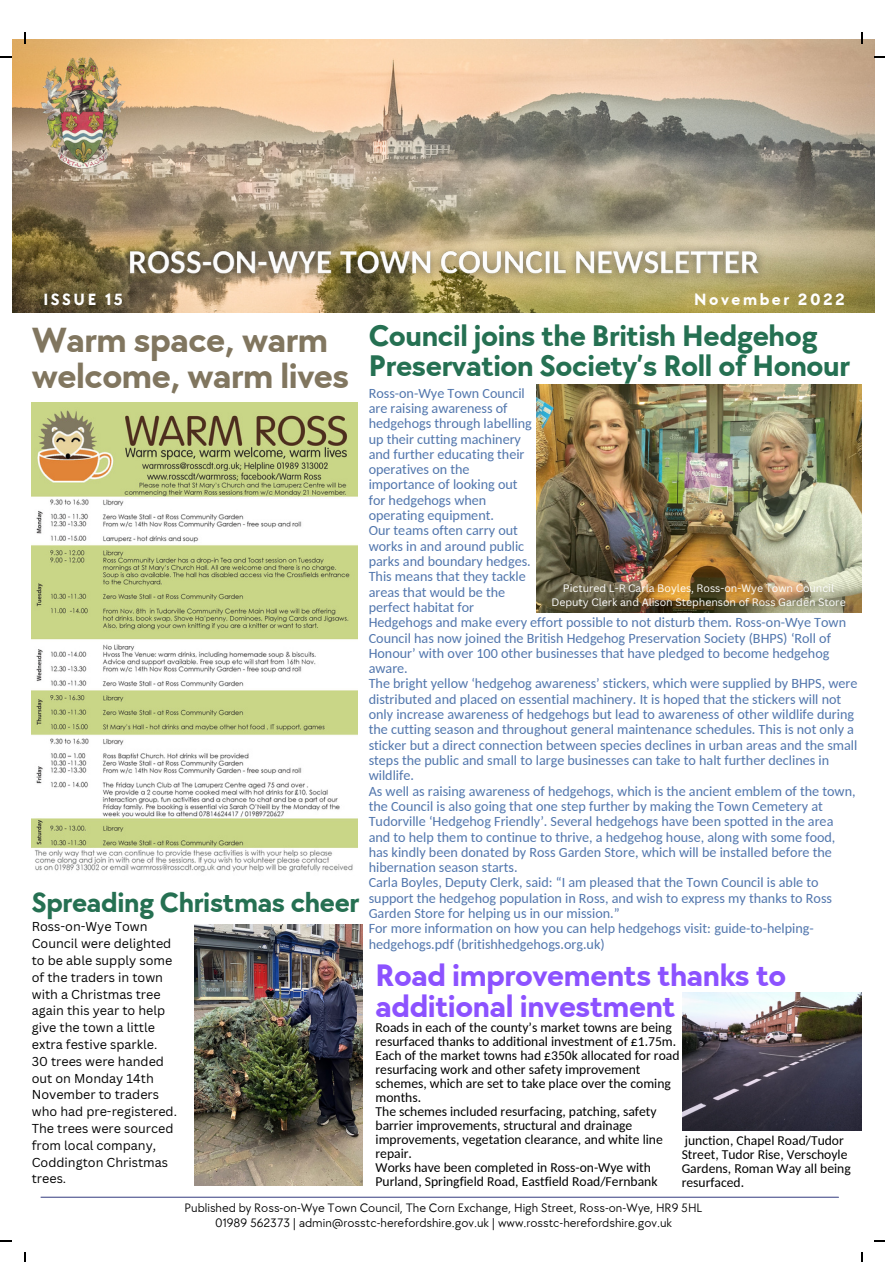
<style>
.page{position:relative;width:893px;height:1264px;background:#fff}
.page>*{position:absolute;margin:0;border:0;box-sizing:border-box;transform-origin:0 0}
.t1{font:700 36.15px/36px "TT Chocolates";letter-spacing:-.01em;color:#81765f}
.t2{font:700 32.1px/31.5px "TT Chocolates";letter-spacing:-.01em;color:#8c52ff}
.t3{font:700 30.75px/30.3px "TT Chocolates";letter-spacing:-.01em;color:#257052}
.t4{font:700 28.65px "TT Chocolates";letter-spacing:-.01em;color:#257052}
.t5{font:700 16.8px "TT Chocolates";letter-spacing:.15em;color:#fff}
.t6{font:14.1px/15.3px "Carlito";color:#5176ad}
.t7{font:13.65px/14.1px "Carlito";color:#000}
.t8{font:12.6px/16.8px "Canva Sans";color:#000}
.t9{font:12.6px/14.7px "TT Chocolates";color:#000;text-align:center}
.t10{font:10.5px/14px "Canva Sans";color:#fff;text-align:center}
</style>
<div class="page">
<img style="left:12px;top:40px;width:862px;height:273px">
<img style="left:41px;top:57px;width:85px;height:112px">
<hr style="left:41px;top:1196px;width:797px;height:1px;background:#49518d">
<img style="left:113px;top:234px;width:661px;height:66px">
<svg style="left:0;top:56px;width:12px;height:1px"></svg>
<svg style="left:0;top:1240px;width:12px;height:1px"></svg>
<svg style="left:24px;top:32px;width:2px;height:12px"></svg>
<svg style="left:24px;top:1252px;width:2px;height:10px"></svg>
<svg style="left:861px;top:32px;width:1px;height:12px"></svg>
<img style="left:536px;top:385px;width:325px;height:227px">
<img style="left:682px;top:992px;width:179px;height:138px">
<img style="left:194px;top:924px;width:168px;height:261px">
<img style="left:32px;top:403px;width:326px;height:469px">
<p class="t5" style="left:43px;top:289px;width:81px">ISSUE 15</p>
<p class="t5" style="left:694px;top:289px;width:152px">November 2022</p>
<h3 class="t3" style="left:368px;top:322px;width:483px">Council joins the British Hedgehog<br>Preservation Society’s Roll of Honour</h3>
<h1 class="t1" style="left:32px;top:323px;width:319px">Warm space, warm welcome, warm lives</h1>
<p class="t6" style="left:368px;top:386px;width:490px">Ross-on-Wye Town Council<br>are raising awareness of<br>hedgehogs through labelling<br>up their cutting machinery<br>and further educating their<br>operatives on the<br>importance of looking out<br>for hedgehogs when<br>operating equipment.<br>Our teams often carry out<br>works in and around public<br>parks and boundary hedges.<br>This means that they tackle<br>areas that would be the<br>perfect habitat for<br>Hedgehogs and make every effort possible to not disturb them. Ross-on-Wye Town Council has now joined the British Hedgehog Preservation Society (BHPS) ‘Roll of Honour’ with over 100 other businesses that have pledged to become hedgehog aware.<br>The bright yellow ‘hedgehog awareness’ stickers, which were supplied by BHPS, were distributed and placed on essential machinery. It is hoped that the stickers will not only increase awareness of hedgehogs but lead to awareness of other wildlife during the cutting season and throughout general maintenance schedules. This is not only a sticker but a direct connection between species declines in urban areas and the small steps the public and small to large businesses can take to halt further declines in wildlife.<br>As well as raising awareness of hedgehogs, which is the ancient emblem of the town, the Council is also going that one step further by making the Town Cemetery at Tudorville ‘Hedgehog Friendly’. Several hedgehogs have been spotted in the area and to help them to continue to thrive, a hedgehog house, along with some food, has kindly been donated by Ross Garden Store, which will be installed before the hibernation season starts.<br>Carla Boyles, Deputy Clerk, said: “I am pleased that the Town Council is able to support the hedgehog population in Ross, and wish to express my thanks to Ross Garden Store for helping us in our mission.”<br>For more information on how you can help hedgehogs visit: guide-to-helping&shy;hedgehogs.pdf (britishhedgehogs.org.uk)</p>
<p class="t10" style="left:551px;top:580px;width:296px">Pictured L-R Carla Boyles, Ross-on-Wye Town Council<br>Deputy Clerk and Alison Stephenson of Ross Garden Store</p>
<h3 class="t4" style="left:32px;top:885px;width:329px">Spreading Christmas cheer</h3>
<p class="t8" style="left:32px;top:918px;width:147px">Ross-on-Wye Town<br>Council were delighted to be able supply some of the traders in town with a Christmas tree again this year to help give the town a little extra festive sparkle.<br>30 trees were handed out on Monday 14th<br>November to traders who had pre-registered.<br>The trees were sourced from local company,<br>Coddington Christmas trees.</p>
<h2 class="t2" style="left:375px;top:960px;width:412px">Road improvements thanks to additional investment</h2>
<p class="t7" style="left:375px;top:1021px;width:305px">Roads in each of the county’s market towns are being resurfaced thanks to additional investment of £1.75m.<br>Each of the market towns had £350k allocated for road resurfacing work and other safety improvement schemes, which are set to take place over the coming months.<br>The schemes included resurfacing, patching, safety barrier improvements, structural and drainage improvements, vegetation clearance, and white line repair.<br>Works have been completed in Ross-on-Wye with Purland, Springfield Road, Eastfield Road/Fernbank</p>
<p class="t7" style="left:681px;top:1134px;width:170px">junction, Chapel Road/Tudor<br>Street, Tudor Rise, Verschoyle<br>Gardens, Roman Way all being resurfaced.</p>
<p class="t9" style="left:184px;top:1200px;width:519px">Published by Ross-on-Wye Town Council, The Corn Exchange, High Street, Ross-on-Wye, HR9 5HL<br>01989 562373 | admin@rosstc-herefordshire.gov.uk | www.rosstc-herefordshire.gov.uk</p>
</div>
